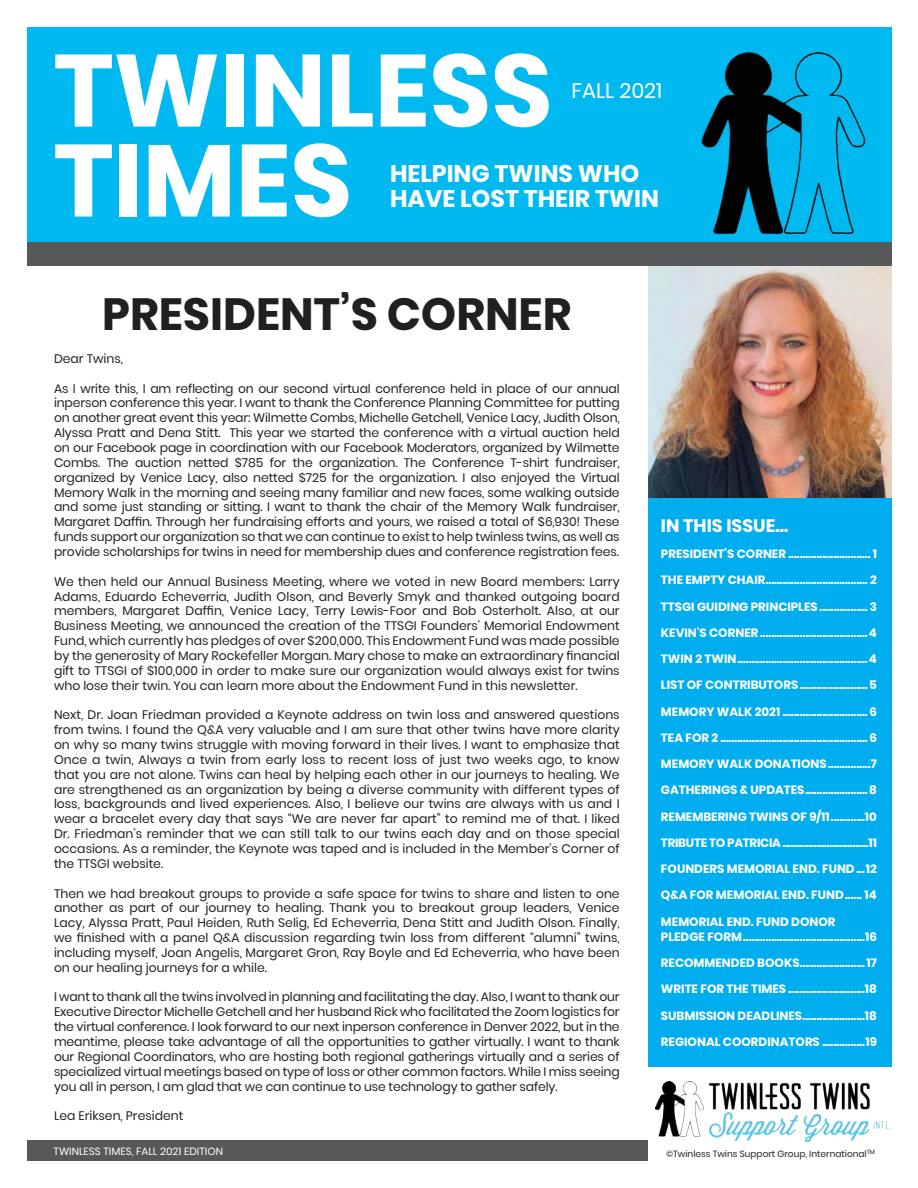
<style>
.page{position:relative;width:918px;height:1188px;background:#fff}
.page>*{position:absolute;margin:0;border:0;box-sizing:border-box;transform-origin:0 0}
.t1{font:700 102px/90px "Poppins";color:#fff}
.t2{font:700 45px "Poppins";color:#221f1f}
.t3{font:700 24px/25.5px "Poppins";color:#fff}
.t4{font:21px "Poppins";color:#fff}
.t5{font:700 18px "Poppins";color:#fff}
.t6{font:12.3px/14.9px "Poppins";color:#221f1f;text-align:justify}
.t7{font:700 12px/26.2px "Poppins";color:#fff;text-align:justify}
.t8{font:10.5px "Poppins";color:#fff}
.t9{font:9px "Poppins";color:#221f1f}
</style>
<div class="page">
<div style="left:27px;top:27px;width:864px;height:215px;background:#00b9f1"></div>
<div style="left:648px;top:477px;width:243px;height:589px;background:#00adef"></div>
<img style="left:701px;top:53px;width:165px;height:181px">
<img style="left:648px;top:266px;width:243px;height:232px">
<img style="left:655px;top:1082px;width:236px;height:60px">
<div style="left:27px;top:242px;width:864px;height:24px;background:#57585a"></div>
<div style="left:27px;top:1141px;width:621px;height:20px;background:#57585a"></div>
<h1 class="t1" style="left:54px;top:45px;width:500px">TWINLESS<br>TIMES</h1>
<h3 class="t4" style="left:572px;top:82px;width:92px">FALL 2021</h3>
<h3 class="t3" style="left:390px;top:160px;width:271px">HELPING TWINS WHO<br>HAVE LOST THEIR TWIN</h3>
<h2 class="t2" style="left:102px;top:285px;width:471px">PRESIDENT’S CORNER</h2>
<p class="t6" style="left:54px;top:352px;width:71px">Dear Twins,</p>
<p class="t6" style="left:54px;top:381px;width:567px">As I write this, I am reflecting on our second virtual conference held in place of our annual inperson conference this year. I want to thank the Conference Planning Committee for putting on another great event this year: Wilmette Combs, Michelle Getchell, Venice Lacy, Judith Olson, Alyssa Pratt and Dena Stitt. This year we started the conference with a virtual auction held on our Facebook page in coordination with our Facebook Moderators, organized by Wilmette Combs. The auction netted $785 for the organization. The Conference T-shirt fundraiser, organized by Venice Lacy, also netted $725 for the organization. I also enjoyed the Virtual Memory Walk in the morning and seeing many familiar and new faces, some walking outside and some just standing or sitting. I want to thank the chair of the Memory Walk fundraiser, Margaret Daffin. Through her fundraising efforts and yours, we raised a total of $6,930! These funds support our organization so that we can continue to exist to help twinless twins, as well as provide scholarships for twins in need for membership dues and conference registration fees.</p>
<p class="t6" style="left:54px;top:574px;width:567px">We then held our Annual Business Meeting, where we voted in new Board members: Larry Adams, Eduardo Echeverria, Judith Olson, and Beverly Smyk and thanked outgoing board members, Margaret Daffin, Venice Lacy, Terry Lewis-Foor and Bob Osterholt. Also, at our Business Meeting, we announced the creation of the TTSGI Founders’ Memorial Endowment Fund, which currently has pledges of over $200,000. This Endowment Fund was made possible by the generosity of Mary Rockefeller Morgan. Mary chose to make an extraordinary financial gift to TTSGI of $100,000 in order to make sure our organization would always exist for twins who lose their twin. You can learn more about the Endowment Fund in this newsletter.</p>
<p class="t6" style="left:54px;top:708px;width:567px">Next, Dr. Joan Friedman provided a Keynote address on twin loss and answered questions from twins. I found the Q&amp;A very valuable and I am sure that other twins have more clarity on why so many twins struggle with moving forward in their lives. I want to emphasize that Once a twin, Always a twin from early loss to recent loss of just two weeks ago, to know that you are not alone. Twins can heal by helping each other in our journeys to healing. We are strengthened as an organization by being a diverse community with different types of loss, backgrounds and lived experiences. Also, I believe our twins are always with us and I wear a bracelet every day that says “We are never far apart” to remind me of that. I liked Dr. Friedman’s reminder that we can still talk to our twins each day and on those special occasions. As a reminder, the Keynote was taped and is included in the Member’s Corner of the TTSGI website.</p>
<p class="t6" style="left:54px;top:886px;width:567px">Then we had breakout groups to provide a safe space for twins to share and listen to one another as part of our journey to healing. Thank you to breakout group leaders, Venice Lacy, Alyssa Pratt, Paul Heiden, Ruth Selig, Ed Echeverria, Dena Stitt and Judith Olson. Finally, we finished with a panel Q&amp;A discussion regarding twin loss from different “alumni” twins, including myself, Joan Angelis, Margaret Gron, Ray Boyle and Ed Echeverria, who have been on our healing journeys for a while.</p>
<p class="t6" style="left:54px;top:990px;width:567px">I want to thank all the twins involved in planning and facilitating the day. Also, I want to thank our Executive Director Michelle Getchell and her husband Rick who facilitated the Zoom logistics for the virtual conference. I look forward to our next inperson conference in Denver 2022, but in the meantime, please take advantage of all the opportunities to gather virtually. I want to thank our Regional Coordinators, who are hosting both regional gatherings virtually and a series of specialized virtual meetings based on type of loss or other common factors. While I miss seeing you all in person, I am glad that we can continue to use technology to gather safely.</p>
<p class="t6" style="left:54px;top:1109px;width:131px">Lea Eriksen, President</p>
<p class="t8" style="left:54px;top:1147px;width:171px">TWINLESS TIMES, FALL 2021 EDITION</p>
<h3 class="t5" style="left:661px;top:514px;width:129px">IN THIS ISSUE...</h3>
<p class="t7" style="left:661px;top:541px;width:218px">PRESIDENT’S CORNER ............................. 1<br>THE EMPTY CHAIR .................................... 2<br>TTSGI GUIDING PRINCIPLES ................. 3<br>KEVIN'S CORNER ......................................4<br>TWIN 2 TWIN ..............................................4<br>LIST OF CONTRIBUTORS ........................5<br>MEMORY WALK 2021 ..............................6<br>TEA FOR 2 ....................................................6<br>MEMORY WALK DONATIONS ...............7<br>GATHERINGS &amp; UPDATES ......................8<br>REMEMBERING TWINS OF 9/11 ............10<br>TRIBUTE TO PATRICIA .................................11<br>FOUNDERS MEMORIAL END. FUND ...12<br>Q&amp;A FOR MEMORIAL END. FUND ...... 14<br>MEMORIAL END. FUND DONOR</p>
<p class="t7" style="left:661px;top:923px;width:218px">PLEDGE FORM ...........................................16<br>RECOMMENDED BOOKS .......................17<br>WRITE FOR THE TIMES ...........................18<br>SUBMISSION DEADLINES ......................18<br>REGIONAL COORDINATORS ...............19</p>
<p class="t9" style="left:666px;top:1150px;width:210px">©Twinless Twins Support Group, International<sup>TM</sup></p>
</div>
